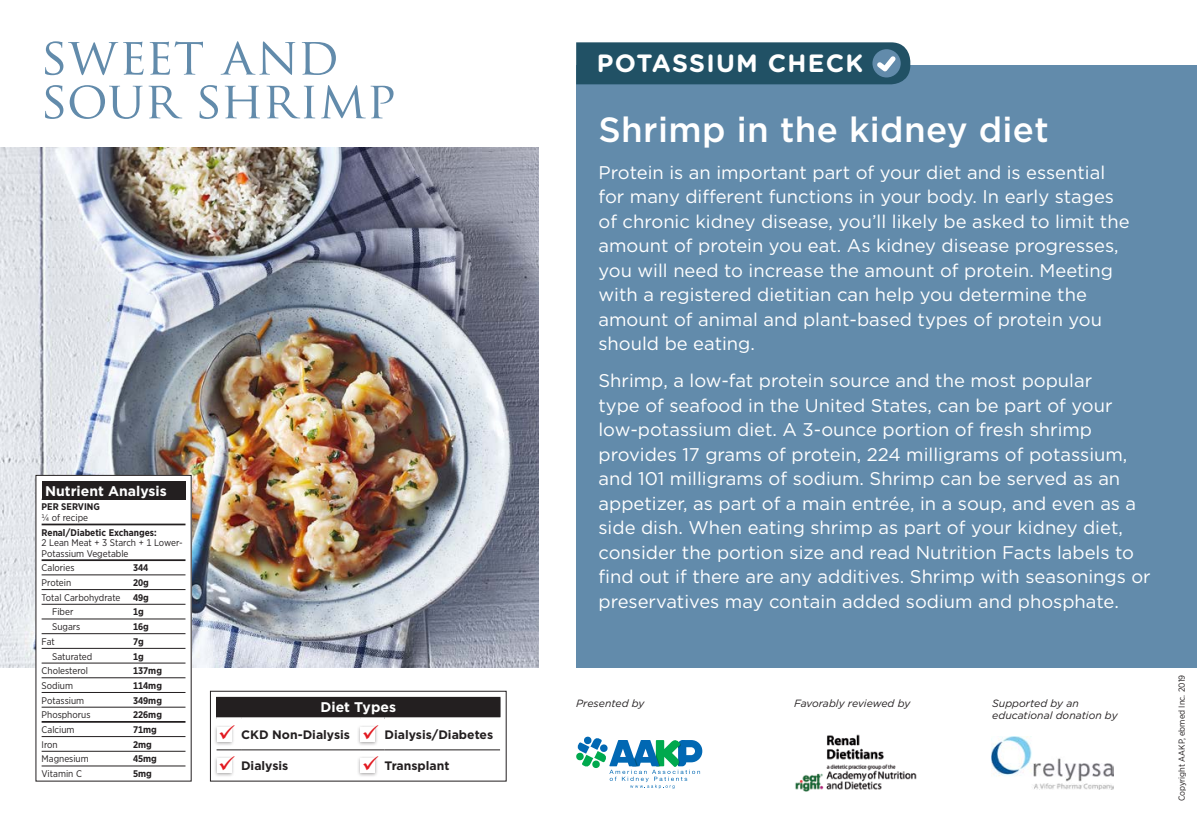
<style>
.page{position:relative;width:1197px;height:819px;background:#fff}
.page>*{position:absolute;margin:0;border:0;box-sizing:border-box;transform-origin:0 0}
.t1{font:50.75px/43.8px "Trajan Pro";color:#628bab}
.t2{font:500 35px "Gotham";letter-spacing:.01em;color:#fff}
.t3{font:700 25.03px "Gotham Rounded";letter-spacing:.05em;color:#fff}
.t4{font:18.38px/24.5px "Gotham";color:#fff}
.t5{font:700 14px "Gotham";color:#fff}
.t6{font:700 12.25px "Gotham";color:#231f20}
.t7{font:italic 10.5px/12.2px "Gotham";color:#231f20}
.t8{font:9.62px/10.5px "Gotham Narrow";color:#231f20}
.t9{font:700 9.62px "Gotham Narrow";color:#231f20}
.t10{font:8.75px "Gotham Narrow";color:#231f20}
.s1{color:#e21a21}
</style>
<div class="page">
<img style="left:0;top:147px;width:538px;height:521px">
<div style="left:576px;top:65px;width:621px;height:603px;background:#628bab"></div>
<img style="left:795px;top:734px;width:122px;height:57px">
<svg style="left:576px;top:42px;width:334px;height:42px;background:#28576b"></svg>
<div style="left:36px;top:475px;width:155px;height:306px;background:#fff"></div>
<div style="left:42px;top:481px;width:144px;height:18px;background:#231f20"></div>
<hr style="left:42px;top:574px;width:91px;height:1px;background:#231f20">
<hr style="left:133px;top:574px;width:52px;height:1px;background:#231f20">
<hr style="left:42px;top:589px;width:91px;height:1px;background:#231f20">
<hr style="left:133px;top:589px;width:52px;height:1px;background:#231f20">
<hr style="left:42px;top:604px;width:91px;height:1px;background:#231f20">
<hr style="left:133px;top:604px;width:52px;height:1px;background:#231f20">
<hr style="left:42px;top:619px;width:91px;height:1px;background:#231f20">
<hr style="left:133px;top:619px;width:52px;height:1px;background:#231f20">
<hr style="left:42px;top:633px;width:91px;height:1px;background:#231f20">
<hr style="left:133px;top:633px;width:52px;height:1px;background:#231f20">
<hr style="left:42px;top:648px;width:91px;height:1px;background:#231f20">
<hr style="left:133px;top:648px;width:52px;height:1px;background:#231f20">
<hr style="left:42px;top:663px;width:91px;height:1px;background:#231f20">
<hr style="left:133px;top:663px;width:52px;height:1px;background:#231f20">
<hr style="left:42px;top:677px;width:91px;height:1px;background:#231f20">
<hr style="left:133px;top:677px;width:52px;height:1px;background:#231f20">
<hr style="left:42px;top:692px;width:91px;height:1px;background:#231f20">
<hr style="left:133px;top:692px;width:52px;height:1px;background:#231f20">
<hr style="left:42px;top:707px;width:91px;height:1px;background:#231f20">
<hr style="left:133px;top:707px;width:52px;height:1px;background:#231f20">
<hr style="left:42px;top:736px;width:91px;height:1px;background:#231f20">
<hr style="left:133px;top:736px;width:52px;height:1px;background:#231f20">
<hr style="left:42px;top:751px;width:91px;height:1px;background:#231f20">
<hr style="left:133px;top:751px;width:52px;height:1px;background:#231f20">
<hr style="left:42px;top:766px;width:91px;height:1px;background:#231f20">
<hr style="left:133px;top:766px;width:52px;height:1px;background:#231f20">
<hr style="left:42px;top:499px;width:91px;height:1px;background:#231f20">
<hr style="left:133px;top:499px;width:52px;height:1px;background:#231f20">
<hr style="left:42px;top:559px;width:91px;height:2px;background:#231f20">
<hr style="left:133px;top:559px;width:52px;height:2px;background:#231f20">
<hr style="left:42px;top:721px;width:91px;height:2px;background:#231f20">
<hr style="left:133px;top:721px;width:52px;height:2px;background:#231f20">
<hr style="left:42px;top:524px;width:91px;height:1px;background:#231f20">
<hr style="left:133px;top:524px;width:52px;height:1px;background:#231f20">
<div style="left:217px;top:697px;width:283px;height:22px;background:#231f20"></div>
<svg style="left:216px;top:697px;width:1px;height:20px"></svg>
<svg style="left:500px;top:698px;width:1px;height:19px"></svg>
<svg style="left:217px;top:749px;width:24px;height:1px"></svg>
<hr style="left:241px;top:749px;width:119px;height:1px;background:#231f20">
<svg style="left:360px;top:749px;width:25px;height:1px"></svg>
<hr style="left:385px;top:749px;width:115px;height:1px;background:#231f20">
<svg style="left:216px;top:717px;width:25px;height:2px"></svg>
<svg style="left:241px;top:717px;width:119px;height:2px"></svg>
<svg style="left:360px;top:717px;width:25px;height:2px"></svg>
<svg style="left:385px;top:717px;width:115px;height:2px"></svg>
<div style="left:210px;top:691px;width:297px;height:91px;border:1px solid #231f20"></div>
<div style="left:213px;top:725px;width:22px;height:22px;background:#231f20;opacity:.4"></div>
<div style="left:217px;top:727px;width:15px;height:15px;background:#fff"></div>
<div style="left:357px;top:725px;width:22px;height:22px;background:#231f20;opacity:.4"></div>
<div style="left:360px;top:727px;width:15px;height:15px;background:#fff"></div>
<div style="left:213px;top:756px;width:22px;height:22px;background:#231f20;opacity:.4"></div>
<div style="left:217px;top:758px;width:15px;height:15px;background:#fff"></div>
<div style="left:357px;top:756px;width:22px;height:22px;background:#231f20;opacity:.4"></div>
<div style="left:360px;top:758px;width:15px;height:15px;background:#fff"></div>
<img style="left:991px;top:736px;width:123px;height:53px">
<svg style="left:576px;top:737px;width:126px;height:52px"></svg>
<h1 class="t1" style="left:42px;top:34px;width:356px">SWEET AND<br>SOUR SHRIMP</h1>
<p class="t5" style="left:45px;top:482px;width:123px">Nutrient Analysis</p>
<p class="t9" style="left:42px;top:501px;width:60px">PER SERVING</p>
<p class="t8" style="left:42px;top:512px;width:48px">1/4 of recipe</p>
<p class="t9" style="left:42px;top:526px;width:116px">Renal/Diabetic Exchanges:</p>
<p class="t8" style="left:42px;top:537px;width:143px">2 Lean Meat + 3 Starch + 1 Lower-<br>Potassium Vegetable</p>
<p class="t8" style="left:42px;top:563px;width:34px">Calories</p>
<p class="t9" style="left:133px;top:562px;width:17px">344</p>
<p class="t8" style="left:42px;top:577px;width:31px">Protein</p>
<p class="t9" style="left:133px;top:577px;width:17px">20g</p>
<p class="t8" style="left:42px;top:592px;width:80px">Total Carbohydrate</p>
<p class="t9" style="left:133px;top:591px;width:17px">49g</p>
<p class="t8" style="left:52px;top:607px;width:23px">Fiber</p>
<p class="t9" style="left:133px;top:606px;width:12px">1g</p>
<p class="t8" style="left:52px;top:621px;width:30px">Sugars</p>
<p class="t9" style="left:133px;top:621px;width:17px">16g</p>
<p class="t8" style="left:42px;top:636px;width:15px">Fat</p>
<p class="t9" style="left:133px;top:635px;width:12px">7g</p>
<p class="t8" style="left:52px;top:651px;width:42px">Saturated</p>
<p class="t9" style="left:133px;top:650px;width:12px">1g</p>
<p class="t8" style="left:42px;top:665px;width:48px">Cholesterol</p>
<p class="t9" style="left:133px;top:665px;width:30px">137mg</p>
<p class="t8" style="left:42px;top:680px;width:33px">Sodium</p>
<p class="t9" style="left:133px;top:679px;width:30px">114mg</p>
<p class="t8" style="left:42px;top:695px;width:44px">Potassium</p>
<p class="t9" style="left:133px;top:694px;width:30px">349mg</p>
<p class="t8" style="left:42px;top:710px;width:50px">Phosphorus</p>
<p class="t9" style="left:133px;top:709px;width:30px">226mg</p>
<p class="t8" style="left:42px;top:724px;width:34px">Calcium</p>
<p class="t9" style="left:133px;top:723px;width:25px">71mg</p>
<p class="t8" style="left:42px;top:739px;width:18px">Iron</p>
<p class="t9" style="left:133px;top:738px;width:20px">2mg</p>
<p class="t8" style="left:42px;top:754px;width:49px">Magnesium</p>
<p class="t9" style="left:133px;top:753px;width:25px">45mg</p>
<p class="t8" style="left:42px;top:768px;width:42px">Vitamin C</p>
<p class="t9" style="left:133px;top:768px;width:20px">5mg</p>
<p class="t5" style="left:321px;top:698px;width:77px">Diet Types</p>
<p class="t6" style="left:218px;top:727px;width:276px"><span class="s1">✓</span> CKD Non-Dialysis <span class="s1">✓</span> Dialysis/Diabetes</p>
<p class="t6" style="left:218px;top:758px;width:72px"><span class="s1">✓</span> Dialysis</p>
<p class="t6" style="left:362px;top:758px;width:89px"><span class="s1">✓</span> Transplant</p>
<h3 class="t3" style="left:597px;top:45px;width:268px">POTASSIUM CHECK</h3>
<h2 class="t2" style="left:598px;top:107px;width:452px">Shrimp in the kidney diet</h2>
<p class="t4" style="left:598px;top:160px;width:533px">Protein is an important part of your diet and is essential for many different functions in your body. In early stages of chronic kidney disease, you’ll likely be asked to limit the amount of protein you eat. As kidney disease progresses, you will need to increase the amount of protein. Meeting with a registered dietitian can help you determine the amount of animal and plant-based types of protein you should be eating.</p>
<p class="t4" style="left:598px;top:368px;width:554px">Shrimp, a low-fat protein source and the most popular<br>type of seafood in the United States, can be part of your low-potassium diet. A 3-ounce portion of fresh shrimp provides 17 grams of protein, 224 milligrams of potassium, and 101 milligrams of sodium. Shrimp can be served as an appetizer, as part of a main entrée, in a soup, and even as a side dish. When eating shrimp as part of your kidney diet, consider the portion size and read Nutrition Facts labels to find out if there are any additives. Shrimp with seasonings or preservatives may contain added sodium and phosphate.</p>
<p class="t7" style="left:576px;top:697px;width:70px">Presented by</p>
<p class="t7" style="left:794px;top:697px;width:118px">Favorably reviewed by</p>
<p class="t7" style="left:992px;top:697px;width:127px">Supported by an educational donation by</p>
<p class="t10" style="left:1176px;top:801px;width:128px;rotate:-90deg">Copyright AAKP, ebmed Inc. 2019</p>
</div>
